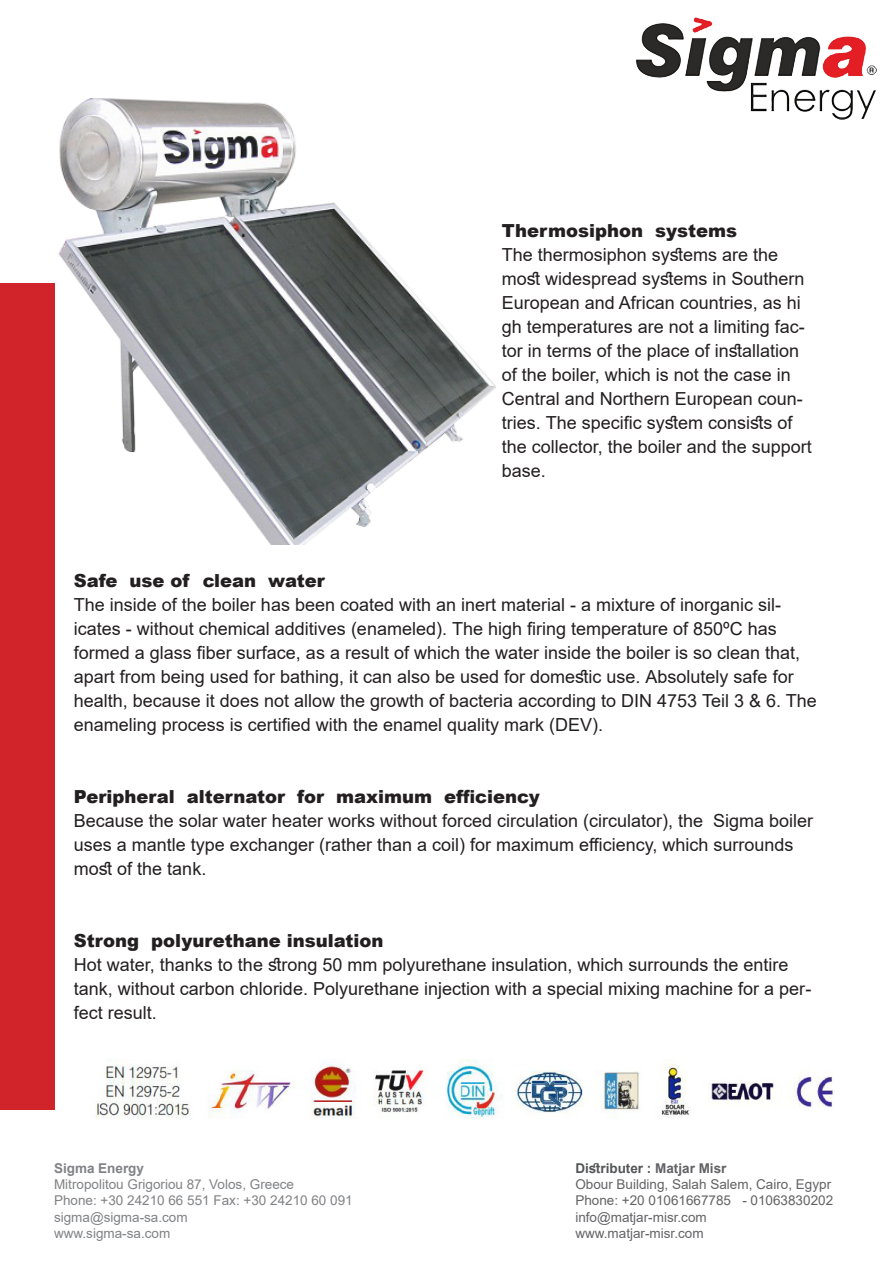
<style>
.page{position:relative;width:893px;height:1263px;background:#fff}
.page>*{position:absolute;margin:0;border:0;box-sizing:border-box;transform-origin:0 0}
.t1{font:18px/24px "Arial";color:#231f20}
.t2{font:900 18px "Arial";color:#231f20}
.t3{font:13.5px/16.2px "Arial";color:#636366}
.t4{font:13.5px/16.2px "Arial";color:#808285}
.t5{font:700 13.5px "Arial";color:#808285}
.s1{font-weight:700;color:#545557}
.s2{font-weight:700}
</style>
<div class="page">
<img style="left:636px;top:17px;width:241px;height:102px">
<div style="left:0;top:284px;width:54px;height:826px;background:#d1232a"></div>
<img style="left:0;top:98px;width:496px;height:446px">
<img style="left:95px;top:1059px;width:739px;height:60px">
<p class="t2" style="left:502px;top:218px;width:237px">Thermosiphon systems</p>
<p class="t1" style="left:502px;top:243px;width:312px">The thermosiphon systems are the most widespread systems in Southern European and African countries, as hi gh temperatures are not a limiting fac&shy;tor in terms of the place of installation of the boiler, which is not the case in Central and Northern European coun&shy;tries. The specific system consists of the collector, the boiler and the support base.</p>
<p class="t2" style="left:74px;top:567px;width:252px">Safe use of clean water</p>
<p class="t1" style="left:74px;top:592px;width:744px">The inside of the boiler has been coated with an inert material - a mixture of inorganic sil&shy;icates - without chemical additives (enameled). The high firing temperature of 850ºC has formed a glass fiber surface, as a result of which the water inside the boiler is so clean that, apart from being used for bathing, it can also be used for domestic use. Absolutely safe for health, because it does not allow the growth of bacteria according to DIN 4753 Teil 3 &amp; 6. The enameling process is certified with the enamel quality mark (DEV).</p>
<p class="t2" style="left:74px;top:783px;width:467px">Peripheral alternator for maximum efficiency</p>
<p class="t1" style="left:74px;top:808px;width:741px">Because the solar water heater works without forced circulation (circulator), the Sigma boiler uses a mantle type exchanger (rather than a coil) for maximum efficiency, which surrounds most of the tank.</p>
<p class="t2" style="left:74px;top:927px;width:311px">Strong polyurethane insulation</p>
<p class="t1" style="left:74px;top:952px;width:739px">Hot water, thanks to the strong 50 mm polyurethane insulation, which surrounds the entire tank, without carbon chloride. Polyurethane injection with a special mixing machine for a per&shy;fect result.</p>
<p class="t5" style="left:54px;top:1158px;width:92px">Sigma Energy</p>
<p class="t4" style="left:54px;top:1176px;width:300px">Mitropolitou Grigoriou 87, Volos, Greece<br>Phone: +30 24210 66 551 Fax: +30 24210 60 091 sigma@sigma-sa.com<br>www.sigma-sa.com</p>
<p class="t3" style="left:575px;top:1160px;width:259px"><span class="s1">Distributer :</span> <span class="s2">Matjar Misr<br></span>Obour Building, Salah Salem, Cairo, Egypr<br>Phone: +20 01061667785 - 01063830202 info@matjar-misr.com www.matjar-misr.com</p>
</div>
